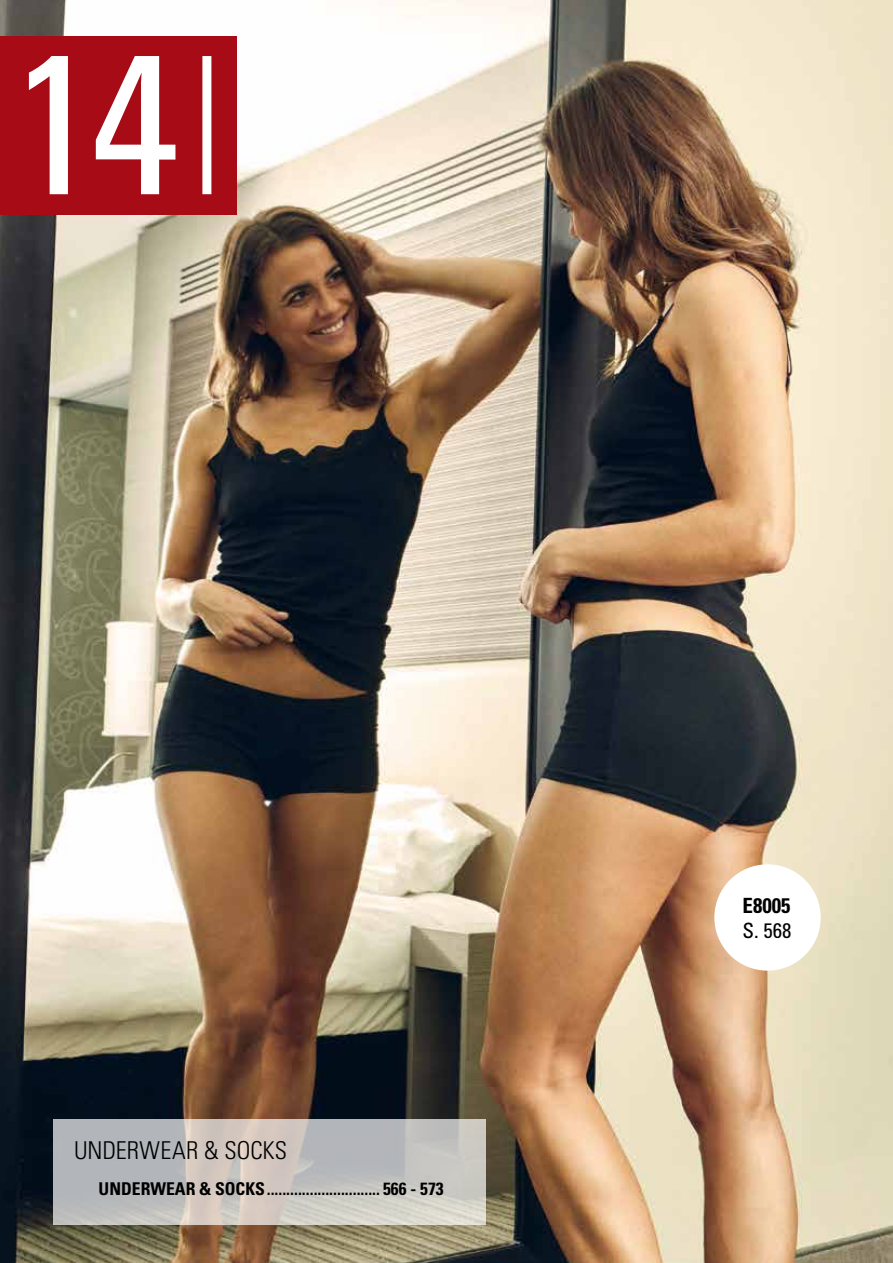
<style>
.page{position:relative;width:893px;height:1263px;background:#fff}
.page>*{position:absolute;margin:0;border:0;box-sizing:border-box;transform-origin:0 0}
.t1{font:24.6px "Univers LTCYR 47 Light Cond";color:#000}
.t2{font:21px "Univers LTCYR 67 Bold Cond";color:#000}
.t3{font:condensed 21px "Univers LTCYR 57";color:#000}
.t4{font:17.55px "Univers LTCYR 67 Bold Cond";color:#000}
</style>
<div class="page">
<img style="left:0;top:0;width:893px;height:1263px">
<div style="left:0;top:36px;width:236px;height:178px;background:#a60b16"></div>
<svg style="left:29px;top:56px;width:146px;height:138px"></svg>
<div style="left:202px;top:56px;width:9px;height:138px;background:#fff"></div>
<svg style="left:53px;top:1119px;width:433px;height:106px;background:#c4c1bf"></svg>
<div style="left:714px;top:864px;width:107px;height:107px;background:#fff;border-radius:50%"></div>
<h1 class="t1" style="left:74px;top:1134px;width:215px">UNDERWEAR &amp; SOCKS</h1>
<p class="t4" style="left:99px;top:1178px;width:346px">UNDERWEAR &amp; SOCKS............................. 566 - 573</p>
<p class="t2" style="left:742px;top:893px;width:49px">E8005</p>
<p class="t3" style="left:742px;top:918px;width:50px">S. 568</p>
</div>
